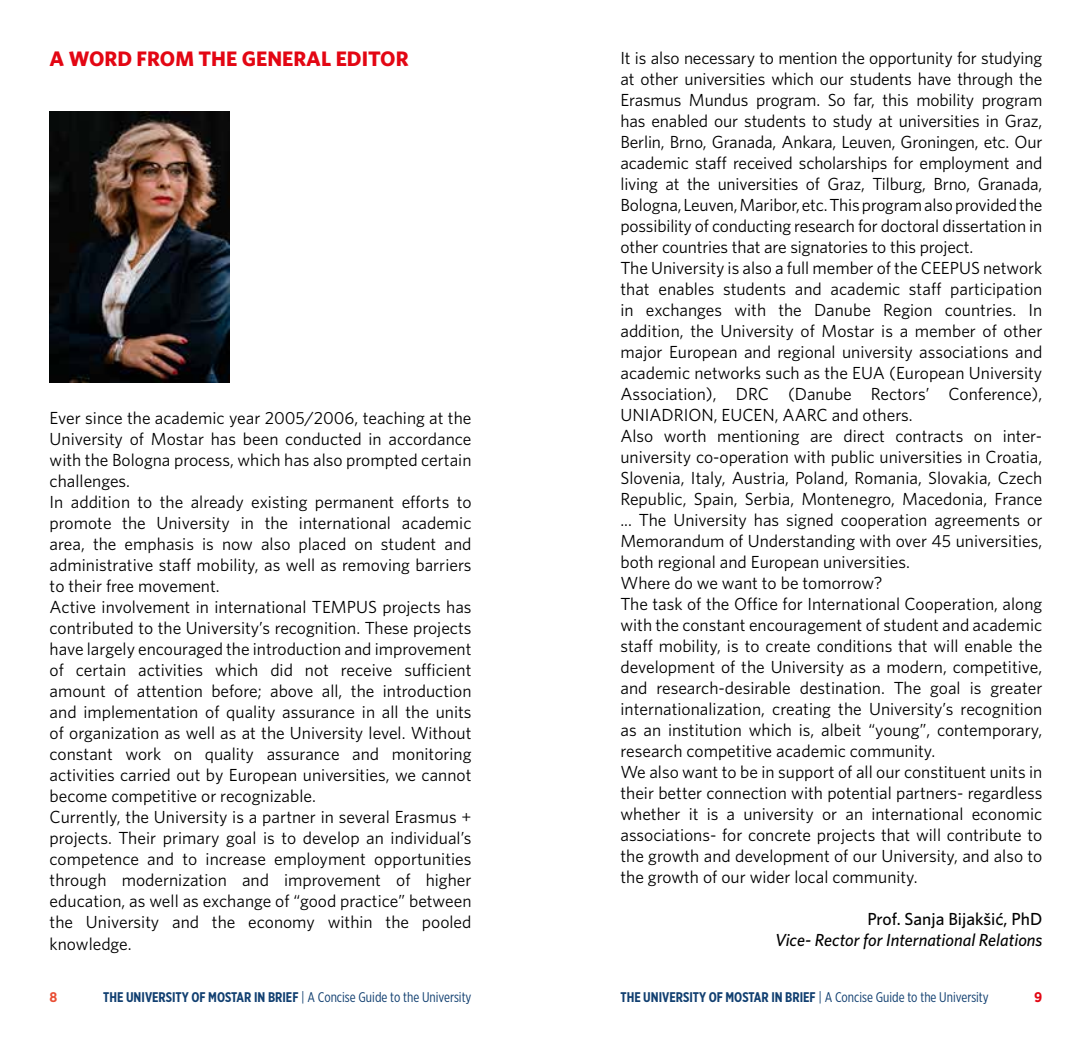
<style>
.page{position:relative;width:1092px;height:1042px;background:#fff}
.page>*{position:absolute;margin:0;border:0;box-sizing:border-box;transform-origin:0 0}
.t1{font:700 21px "Whitney";color:#e30613}
.t2{font:17.5px/21px "Whitney";color:#000}
.t3{font:italic 500 17.5px "Whitney";color:#000}
.t4{font:500 17.5px "Whitney";color:#000}
.t5{font:14px "Gotham X Narrow";color:#124071}
.t6{font:700 14px "Gotham Narrow";color:#e94f35}
.t7{font:700 14px "Gotham Narrow";color:#e30613}
.s1{font-weight:700}
</style>
<div class="page">
<img style="left:50px;top:112px;width:180px;height:270px">
<p class="t1" style="left:50px;top:45px;width:360px">A WORD FROM THE GENERAL EDITOR</p>
<p class="t2" style="left:50px;top:407px;width:423px">Ever since the academic year 2005/2006, teaching at the University of Mostar has been conducted in accordance with the Bologna process, which has also prompted certain challenges.<br>In addition to the already existing permanent efforts to promote the University in the international academic area, the emphasis is now also placed on student and administrative staff mobility, as well as removing barriers to their free movement.<br>Active involvement in international TEMPUS projects has contributed to the University’s recognition. These projects have largely encouraged the introduction and improvement of certain activities which did not receive sufficient amount of attention before; above all, the introduction and implementation of quality assurance in all the units of organization as well as at the University level. Without constant work on quality assurance and monitoring activities carried out by European universities, we cannot become competitive or recognizable.<br>Currently, the University is a partner in several Erasmus + projects. Their primary goal is to develop an individual’s competence and to increase employment opportunities through modernization and improvement of higher education, as well as exchange of “good practice” between the University and the economy within the pooled knowledge.</p>
<p class="t2" style="left:620px;top:47px;width:423px">It is also necessary to mention the opportunity for studying at other universities which our students have through the Erasmus Mundus program. So far, this mobility program has enabled our students to study at universities in Graz, Berlin, Brno, Granada, Ankara, Leuven, Groningen, etc. Our academic staff received scholarships for employment and living at the universities of Graz, Tilburg, Brno, Granada, Bologna, Leuven, Maribor, etc. This program also provided the possibility of conducting research for doctoral dissertation in other countries that are signatories to this project.<br>The University is also a full member of the CEEPUS network that enables students and academic staff participation in exchanges with the Danube Region countries. In addition, the University of Mostar is a member of other major European and regional university associations and academic networks such as the EUA (European University Association), DRC (Danube Rectors’ Conference), UNIADRION, EUCEN, AARC and others.<br>Also worth mentioning are direct contracts on inter&shy;university co-operation with public universities in Croatia, Slovenia, Italy, Austria, Poland, Romania, Slovakia, Czech Republic, Spain, Serbia, Montenegro, Macedonia, France ... The University has signed cooperation agreements or Memorandum of Understanding with over 45 universities, both regional and European universities.<br>Where do we want to be tomorrow?<br>The task of the Office for International Cooperation, along with the constant encouragement of student and academic staff mobility, is to create conditions that will enable the development of the University as a modern, competitive, and research-desirable destination. The goal is greater internationalization, creating the University’s recognition as an institution which is, albeit “young”, contemporary, research competitive academic community.<br>We also want to be in support of all our constituent units in their better connection with potential partners- regardless whether it is a university or an international economic associations- for concrete projects that will contribute to the growth and development of our University, and also to the growth of our wider local community.</p>
<p class="t4" style="left:867px;top:907px;width:176px">Prof. Sanja Bijakšić, PhD</p>
<p class="t3" style="left:775px;top:928px;width:269px">Vice- Rector for International Relations</p>
<p class="t6" style="left:50px;top:988px;width:9px">8</p>
<p class="t5" style="left:103px;top:989px;width:370px"><span class="s1">THE UNIVERSITY OF MOSTAR IN BRIEF</span> | A Concise Guide to the University</p>
<p class="t5" style="left:620px;top:989px;width:370px"><span class="s1">THE UNIVERSITY OF MOSTAR IN BRIEF</span> | A Concise Guide to the University</p>
<p class="t7" style="left:1034px;top:988px;width:10px">9</p>
</div>
